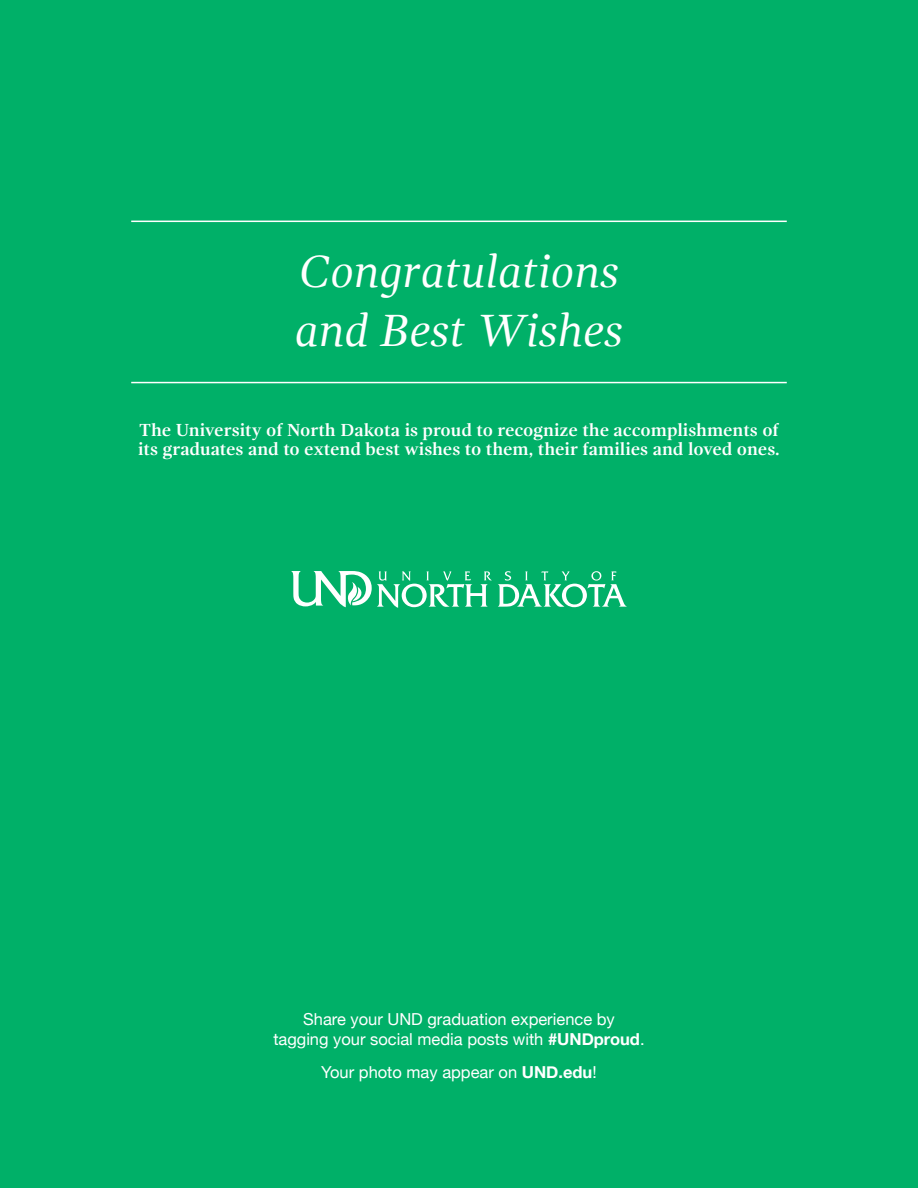
<style>
.page{position:relative;width:918px;height:1188px;background:#00b068}
.page>*{position:absolute;margin:0;border:0;box-sizing:border-box;transform-origin:0 0}
.t1{font:italic 46.5px/58.5px "Gandhi Serif";color:#fff}
.t2{font:700 18px/19.5px "Gandhi Serif";letter-spacing:-.005em;color:#fff}
.t3{font:16.5px/19.8px "Helvetica Neue";color:#fff;text-align:center}
.s1{font-weight:700}
</style>
<div class="page">
<hr style="left:131px;top:221px;width:656px;height:1px;background:#fff">
<hr style="left:131px;top:382px;width:656px;height:1px;background:#fff">
<svg style="left:498px;top:571px;width:129px;height:36px"></svg>
<svg style="left:291px;top:571px;width:201px;height:37px"></svg>
<h1 class="t1" style="left:295px;top:247px;width:330px">Congratulations and Best Wishes</h1>
<p class="t2" style="left:138px;top:422px;width:643px">The University of North Dakota is proud to recognize the accomplishments of its graduates and to extend best wishes to them, their families and loved ones.</p>
<p class="t3" style="left:273px;top:1009px;width:373px">Share your UND graduation experience by<br>tagging your social media posts with <span class="s1">#UNDproud</span>.</p>
<p class="t3" style="left:321px;top:1062px;width:277px">Your photo may appear on <span class="s1">UND.edu</span>!</p>
</div>
